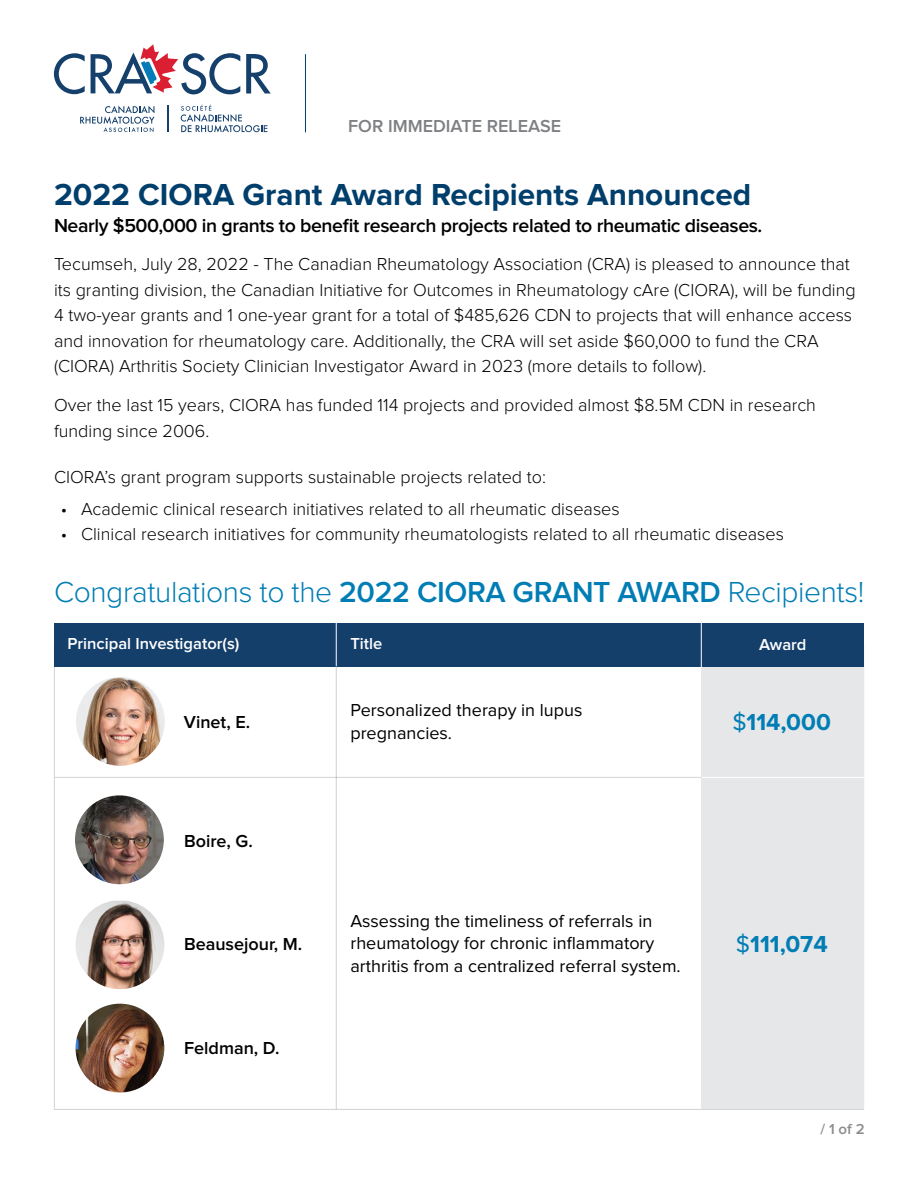
<style>
.page{position:relative;width:918px;height:1188px;background:#fff}
.page>*{position:absolute;margin:0;border:0;box-sizing:border-box;transform-origin:0 0}
.t1{font:700 31.5px "Proxima Nova";color:#003e6b}
.t2{font:300 30px "Proxima Nova";letter-spacing:-.015em;color:#007db5}
.t3{font:700 24px "Proxima Nova";color:#007db5}
.t4{font:600 19.5px "Proxima Nova";letter-spacing:-.02em;color:#000}
.t5{font:300 18px/25.5px "Proxima Nova";color:#000}
.t6{font:18px/22.5px "Proxima Nova";color:#000}
.t7{font:600 18px "Proxima Nova";color:#000}
.t8{font:600 18px "Proxima Nova";color:#7e8083}
.t9{font:600 16.5px "Proxima Nova";color:#fff}
.t10{font:600 15px "Proxima Nova";color:#8a8c8e}
.s1{font-weight:600}
.s2{font-weight:400}
</style>
<div class="page">
<hr style="left:305px;top:54px;width:1px;height:78px;background:#003e6b">
<svg style="left:80px;top:106px;width:74px;height:26px"></svg>
<svg style="left:54px;top:53px;width:31px;height:41px"></svg>
<svg style="left:91px;top:44px;width:149px;height:50px"></svg>
<svg style="left:246px;top:54px;width:25px;height:40px"></svg>
<svg style="left:181px;top:105px;width:86px;height:27px"></svg>
<svg style="left:167px;top:106px;width:1px;height:26px"></svg>
<hr style="left:55px;top:777px;width:647px;height:1px;background:#d1d3d4">
<hr style="left:336px;top:666px;width:1px;height:443px;background:#000">
<div style="left:702px;top:666px;width:162px;height:443px;background:#e6e7e8"></div>
<hr style="left:702px;top:777px;width:162px;height:1px;background:#fff">
<div style="left:54px;top:623px;width:810px;height:43px;background:#153f6b"></div>
<hr style="left:701px;top:622px;width:1px;height:46px;background:#fff">
<hr style="left:336px;top:622px;width:1px;height:44px;background:#fff">
<img style="left:75px;top:795px;width:89px;height:89px;border-radius:44px">
<img style="left:76px;top:901px;width:88px;height:88px">
<img style="left:76px;top:1004px;width:88px;height:89px;border-radius:44px">
<img style="left:76px;top:677px;width:89px;height:89px;border-radius:44px">
<p class="t8" style="left:348px;top:118px;width:214px">FOR IMMEDIATE RELEASE</p>
<h1 class="t1" style="left:54px;top:180px;width:699px">2022 CIORA Grant Award Recipients Announced</h1>
<p class="t4" style="left:54px;top:217px;width:710px">Nearly $500,000 in grants to benefit research projects related to rheumatic diseases.</p>
<p class="t5" style="left:54px;top:252px;width:803px">Tecumseh, July 28, 2022 - The Canadian Rheumatology Association (CRA) is pleased to announce that its granting division, the Canadian Initiative for Outcomes in Rheumatology cAre (CIORA), will be funding 4 two-year grants and 1 one-year grant for a total of $485,626 CDN to projects that will enhance access and innovation for rheumatology care. Additionally, the CRA will set aside $60,000 to fund the CRA (CIORA) Arthritis Society Clinician Investigator Award in 2023 (more details to follow).</p>
<p class="t5" style="left:54px;top:393px;width:764px">Over the last 15 years, CIORA has funded 114 projects and provided almost $8.5M CDN in research funding since 2006.</p>
<p class="t5" style="left:54px;top:465px;width:493px">CIORA’s grant program supports sustainable projects related to:</p>
<p class="t5" style="left:61px;top:497px;width:561px">• Academic clinical research initiatives related to all rheumatic diseases</p>
<p class="t5" style="left:61px;top:522px;width:725px">• Clinical research initiatives for community rheumatologists related to all rheumatic diseases</p>
<h2 class="t2" style="left:54px;top:578px;width:812px">Congratulations to the <span class="s1">2022 CIORA GRANT AWARD</span> Recipients!</h2>
<p class="t9" style="left:68px;top:636px;width:173px">Principal Investigator(s)</p>
<p class="t9" style="left:350px;top:636px;width:33px">Title</p>
<p class="t9" style="left:759px;top:637px;width:49px">Award</p>
<p class="t7" style="left:184px;top:714px;width:68px">Vinet, E.</p>
<p class="t7" style="left:184px;top:833px;width:70px">Boire, G.</p>
<p class="t7" style="left:184px;top:936px;width:120px">Beausejour, M.</p>
<p class="t7" style="left:184px;top:1039px;width:97px">Feldman, D.</p>
<p class="t6" style="left:350px;top:700px;width:234px">Personalized therapy in lupus pregnancies.</p>
<p class="t6" style="left:350px;top:911px;width:332px">Assessing the timeliness of referrals in rheumatology for chronic inflammatory arthritis from a centralized referral system.</p>
<h3 class="t3" style="left:732px;top:711px;width:100px"><span class="s2">$</span>114,000</h3>
<h3 class="t3" style="left:736px;top:933px;width:93px"><span class="s2">$</span>111,074</h3>
<p class="t10" style="left:820px;top:1122px;width:46px">/ 1 of 2</p>
</div>
